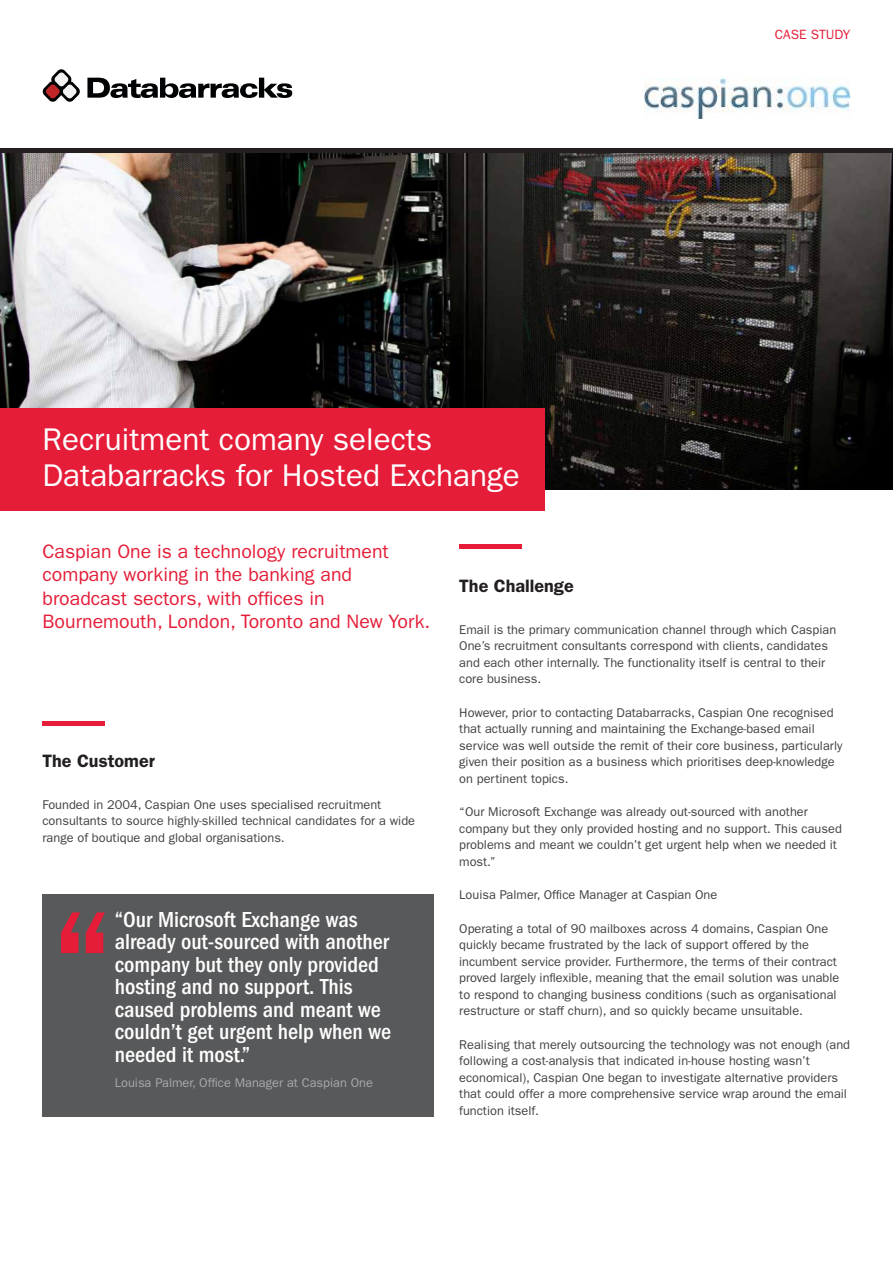
<style>
.page{position:relative;width:893px;height:1263px;background:#fff}
.page>*{position:absolute;margin:0;border:0;box-sizing:border-box;transform-origin:0 0}
.t1{font:500 condensed 165px "ITC Franklin Gothic Std";color:#e51d38}
.t2{font:31.5px/36px "ITC Franklin Gothic Std";color:#fff}
.t3{font:500 condensed 22.5px/22.5px "ITC Franklin Gothic Std";color:#fff}
.t4{font:19.5px/23.4px "ITC Franklin Gothic Std";color:#e51d38}
.t5{font:600 18px "ITC Franklin Gothic Std";color:#231f20}
.t6{font:13.5px "ITC Franklin Gothic Std";color:#e51d38}
.t7{font:12.75px/16.5px "ITC Franklin Gothic Std";color:#414142}
.t8{font:12.75px "ITC Franklin Gothic Std";color:#a7a9ac}
</style>
<div class="page">
<svg style="left:87px;top:78px;width:205px;height:20px"></svg>
<svg style="left:43px;top:69px;width:37px;height:33px"></svg>
<img style="left:0;top:153px;width:893px;height:336px">
<div style="left:0;top:408px;width:544px;height:102px;background:#e51d38"></div>
<div style="left:43px;top:721px;width:62px;height:5px;background:#e51d38"></div>
<div style="left:459px;top:544px;width:62px;height:5px;background:#e51d38"></div>
<hr style="left:0;top:149px;width:893px;height:4px;background:#231f20">
<div style="left:43px;top:894px;width:391px;height:222px;background:#58595b"></div>
<img style="left:645px;top:79px;width:205px;height:40px">
<h2 class="t2" style="left:43px;top:422px;width:479px">Recruitment comany selects<br>Databarracks for Hosted Exchange</h2>
<p class="t6" style="left:775px;top:27px;width:77px">Case Study</p>
<h3 class="t4" style="left:43px;top:539px;width:389px">Caspian One is a technology recruitment company working in the banking and broadcast sectors, with offices in Bournemouth, London, Toronto and New York.</h3>
<h3 class="t5" style="left:43px;top:750px;width:114px">The Customer</h3>
<p class="t7" style="left:43px;top:796px;width:374px">Founded in 2004, Caspian One uses specialised recruitment consultants to source highly-skilled technical candidates for a wide range of boutique and global organisations.</p>
<h1 class="t1" style="left:52px;top:876px;width:63px">“</h1>
<h3 class="t3" style="left:115px;top:908px;width:278px">“Our Microsoft Exchange was already out-sourced with another company but they only provided hosting and no support. This caused problems and meant we couldn’t get urgent help when we needed it most.”</h3>
<p class="t8" style="left:115px;top:1075px;width:260px">Louisa Palmer, Office Manager at Caspian One</p>
<h3 class="t5" style="left:459px;top:575px;width:116px">The Challenge</h3>
<p class="t7" style="left:459px;top:621px;width:379px">Email is the primary communication channel through which Caspian One’s recruitment consultants correspond with clients, candidates and each other internally. The functionality itself is central to their core business.</p>
<p class="t7" style="left:459px;top:704px;width:385px">However, prior to contacting Databarracks, Caspian One recognised that actually running and maintaining the Exchange-based email service was well outside the remit of their core business, particularly given their position as a business which prioritises deep-knowledge on pertinent topics.</p>
<p class="t7" style="left:459px;top:803px;width:384px">“Our Microsoft Exchange was already out-sourced with another company but they only provided hosting and no support. This caused problems and meant we couldn’t get urgent help when we needed it most.”</p>
<p class="t7" style="left:459px;top:887px;width:260px">Louisa Palmer, Office Manager at Caspian One</p>
<p class="t7" style="left:459px;top:920px;width:382px">Operating a total of 90 mailboxes across 4 domains, Caspian One quickly became frustrated by the lack of support offered by the incumbent service provider. Furthermore, the terms of their contract proved largely inflexible, meaning that the email solution was unable to respond to changing business conditions (such as organisational restructure or staff churn), and so quickly became unsuitable.</p>
<p class="t7" style="left:459px;top:1036px;width:392px">Realising that merely outsourcing the technology was not enough (and following a cost-analysis that indicated in-house hosting wasn’t economical), Caspian One began to investigate alternative providers that could offer a more comprehensive service wrap around the email function itself.</p>
</div>
